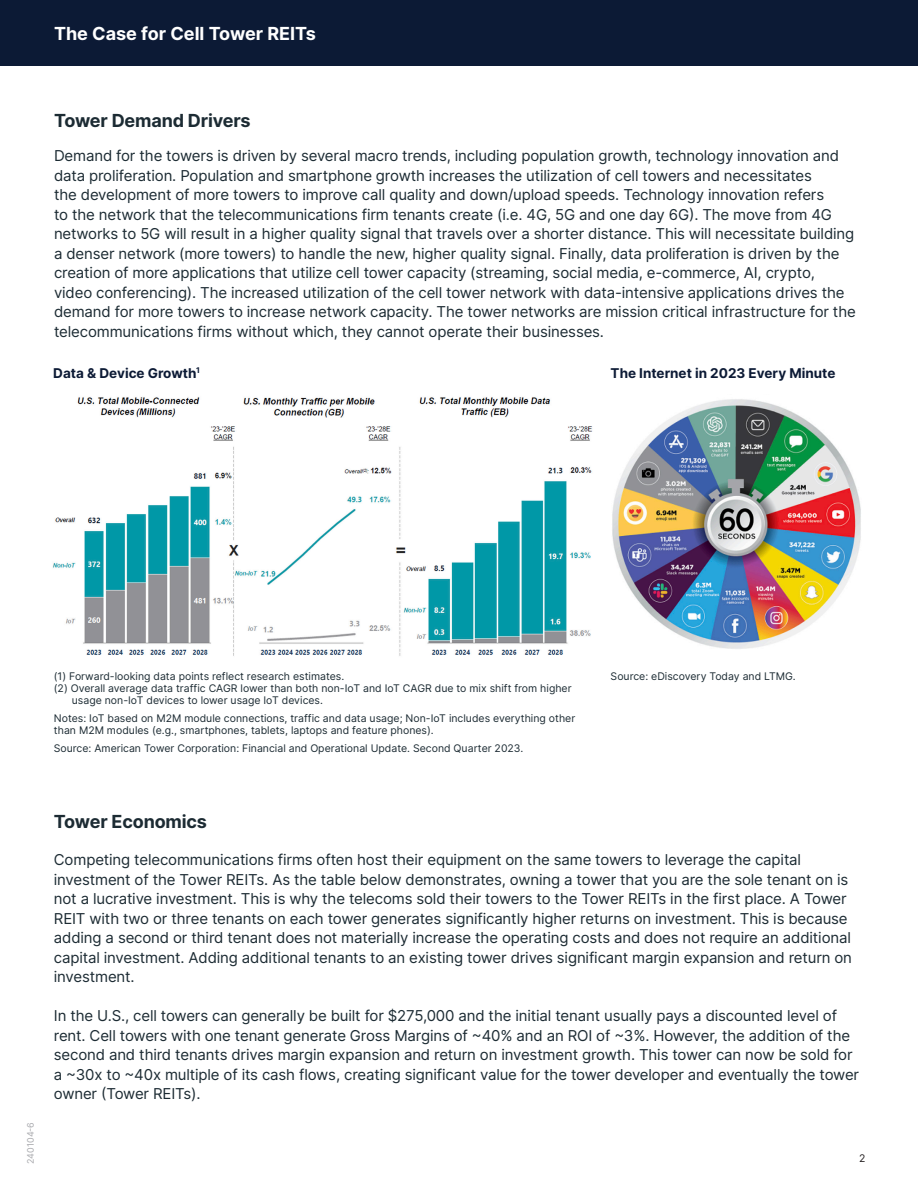
<style>
.page{position:relative;width:918px;height:1188px;background:#fff}
.page>*{position:absolute;margin:0;border:0;box-sizing:border-box;transform-origin:0 0}
.t1{font:700 18px "Inter";letter-spacing:-.01em;color:#1c2b33}
.t2{font:700 18px "Inter";color:#fff}
.t3{font:15px/19.5px "Inter";letter-spacing:-.01em;color:#1c2b33}
.Disclaimer{font:700 13.5px "Inter";color:#0c1a35}
.Disclaimer-2{font:10.5px/12px "Inter";color:#1c2b33}
.t4{font:10.5px "Inter";color:#231f20}
.t5{font:9px "Inter";color:#a8a9ad}
</style>
<div class="page">
<div style="left:0;top:0;width:918px;height:66px;background:#0c1a35"></div>
<img style="left:52px;top:397px;width:541px;height:259px">
<img style="left:612px;top:399px;width:249px;height:250px">
<p class="t2" style="left:54px;top:20px;width:264px">The Case for Cell Tower REITs</p>
<p class="t1" style="left:54px;top:107px;width:198px">Tower Demand Drivers</p>
<p class="t3" style="left:54px;top:146px;width:803px">Demand for the towers is driven by several macro trends, including population growth, technology innovation and data proliferation. Population and smartphone growth increases the utilization of cell towers and necessitates<br>the development of more towers to improve call quality and down/upload speeds. Technology innovation refers<br>to the network that the telecommunications firm tenants create (i.e. 4G, 5G and one day 6G). The move from 4G networks to 5G will result in a higher quality signal that travels over a shorter distance. This will necessitate building a denser network (more towers) to handle the new, higher quality signal. Finally, data proliferation is driven by the creation of more applications that utilize cell tower capacity (streaming, social media, e-commerce, AI, crypto, video conferencing). The increased utilization of the cell tower network with data-intensive applications drives the demand for more towers to increase network capacity. The tower networks are mission critical infrastructure for the telecommunications firms without which, they cannot operate their businesses.</p>
<p class="Disclaimer" style="left:53px;top:363px;width:148px">Data &amp; Device Growth<sup>1</sup></p>
<p class="Disclaimer" style="left:611px;top:363px;width:226px">The Internet in 2023 Every Minute</p>
<p class="Disclaimer-2" style="left:54px;top:670px;width:292px">(1) Forward-looking data points reflect research estimates.</p>
<p class="Disclaimer-2" style="left:72px;top:682px;width:501px;text-indent:-18px">(2) Overall average data traffic CAGR lower than both non-IoT and IoT CAGR due to mix shift from higher usage non-IoT devices to lower usage IoT devices.</p>
<p class="Disclaimer-2" style="left:54px;top:712px;width:523px">Notes: IoT based on M2M module connections, traffic and data usage; Non-IoT includes everything other than M2M modules (e.g., smartphones, tablets, laptops and feature phones).</p>
<p class="Disclaimer-2" style="left:54px;top:742px;width:471px">Source: American Tower Corporation: Financial and Operational Update. Second Quarter 2023.</p>
<p class="Disclaimer-2" style="left:611px;top:670px;width:187px">Source: eDiscovery Today and LTMG.</p>
<p class="t5" style="left:24px;top:1164px;width:44px;rotate:-90deg">240104-6</p>
<p class="t1" style="left:54px;top:808px;width:155px">Tower Economics</p>
<p class="t3" style="left:54px;top:850px;width:800px">Competing telecommunications firms often host their equipment on the same towers to leverage the capital investment of the Tower REITs. As the table below demonstrates, owning a tower that you are the sole tenant on is not a lucrative investment. This is why the telecoms sold their towers to the Tower REITs in the first place. A Tower REIT with two or three tenants on each tower generates significantly higher returns on investment. This is because adding a second or third tenant does not materially increase the operating costs and does not require an additional capital investment. Adding additional tenants to an existing tower drives significant margin expansion and return on investment.</p>
<p class="t3" style="left:54px;top:1006px;width:807px">In the U.S., cell towers can generally be built for $275,000 and the initial tenant usually pays a discounted level of rent. Cell towers with one tenant generate Gross Margins of ~40% and an ROI of ~3%. However, the addition of the second and third tenants drives margin expansion and return on investment growth. This tower can now be sold for a ~30x to ~40x multiple of its cash flows, creating significant value for the tower developer and eventually the tower owner (Tower REITs).</p>
<p class="t4" style="left:859px;top:1151px;width:8px">2</p>
</div>
